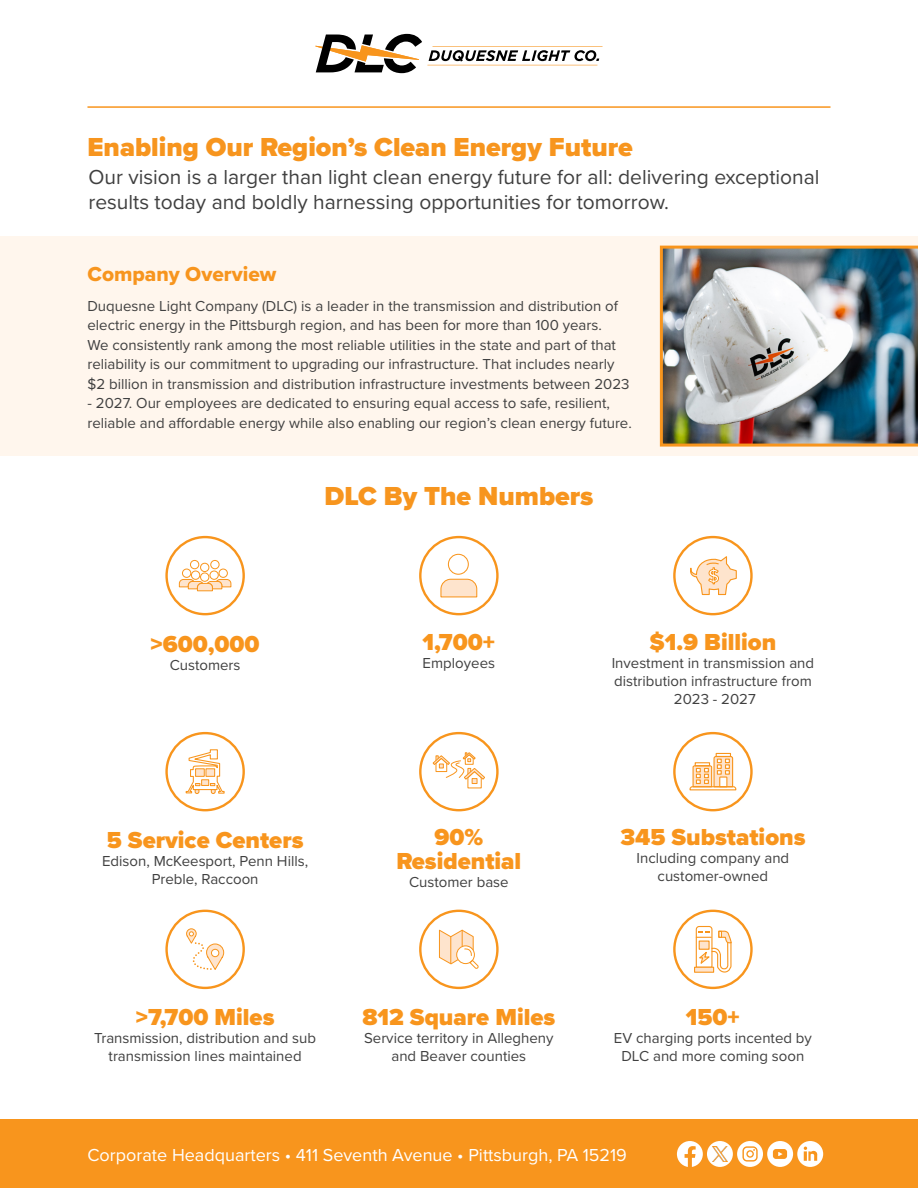
<style>
.page{position:relative;width:918px;height:1188px;background:#fff}
.page>*{position:absolute;margin:0;border:0;box-sizing:border-box;transform-origin:0 0}
.t1{font:900 27px "Proxima Nova";color:#f7951e}
.t2{font:900 24px/24px "Proxima Nova";color:#f8951d;text-align:center}
.t3{font:900 24px "Proxima Nova";color:#f7951e}
.t4{font:21px/25.2px "Proxima Nova";color:#404040}
.t5{font:21px "Proxima Nova Extrabld";color:#f7951e}
.t6{font:18px "Proxima Nova";color:#fff}
.t7{font:15px/18px "Proxima Nova";color:#404040;text-align:center}
</style>
<div class="page">
<div style="left:0;top:237px;width:918px;height:219px;background:#fff6ed"></div>
<div style="left:0;top:1120px;width:918px;height:68px;background:#f8951d"></div>
<img style="left:660px;top:246px;width:258px;height:201px">
<svg style="left:677px;top:1141px;width:26px;height:26px"></svg>
<svg style="left:737px;top:1141px;width:86px;height:26px"></svg>
<div style="left:210px;top:571px;width:9px;height:9px;border:1px solid #f8951d;border-radius:50%"></div>
<div style="left:191px;top:571px;width:9px;height:9px;border:1px solid #f8951d;border-radius:50%"></div>
<div style="left:182px;top:569px;width:9px;height:9px;border:1px solid #f8951d;border-radius:50%"></div>
<div style="left:219px;top:569px;width:9px;height:9px;border:1px solid #f8951d;border-radius:50%"></div>
<div style="left:200px;top:563px;width:9px;height:9px;border:1px solid #f8951d;border-radius:50%"></div>
<div style="left:210px;top:560px;width:10px;height:9px;border:1px solid #f8951d;border-radius:50%"></div>
<div style="left:190px;top:560px;width:9px;height:9px;border:1px solid #f8951d;border-radius:50%"></div>
<svg style="left:179px;top:579px;width:53px;height:13px"></svg>
<div style="left:200px;top:573px;width:9px;height:9px;border:1px solid #f8951d;border-radius:50%"></div>
<div style="left:165px;top:536px;width:80px;height:79px;border:2px solid #f8951d;border-radius:50%"></div>
<div style="left:419px;top:536px;width:80px;height:79px;border:2px solid #f8951d;border-radius:50%"></div>
<svg style="left:440px;top:578px;width:38px;height:20px"></svg>
<div style="left:448px;top:554px;width:21px;height:21px;border:1px solid #f8951d;border-radius:50%"></div>
<div style="left:419px;top:732px;width:80px;height:79px;border:2px solid #f8951d;border-radius:50%"></div>
<svg style="left:432px;top:753px;width:53px;height:36px"></svg>
<div style="left:419px;top:910px;width:80px;height:79px;border:2px solid #f8951d;border-radius:50%"></div>
<svg style="left:439px;top:929px;width:40px;height:40px"></svg>
<div style="left:165px;top:732px;width:80px;height:79px;border:2px solid #f8951d;border-radius:50%"></div>
<svg style="left:185px;top:749px;width:40px;height:45px"></svg>
<div style="left:165px;top:910px;width:80px;height:79px;border:2px solid #f8951d;border-radius:50%"></div>
<svg style="left:186px;top:928px;width:39px;height:42px"></svg>
<div style="left:673px;top:732px;width:80px;height:79px;border:2px solid #f8951d;border-radius:50%"></div>
<div style="left:716px;top:753px;width:15px;height:4px;border:1px solid #f8951d"></div>
<svg style="left:689px;top:755px;width:48px;height:36px"></svg>
<div style="left:673px;top:910px;width:80px;height:79px;border:2px solid #f8951d;border-radius:50%"></div>
<div style="left:694px;top:967px;width:20px;height:6px;border:1px solid #f8951d"></div>
<svg style="left:695px;top:925px;width:37px;height:48px"></svg>
<div style="left:673px;top:536px;width:80px;height:79px;border:2px solid #f8951d;border-radius:50%"></div>
<svg style="left:690px;top:556px;width:47px;height:40px"></svg>
<hr style="left:87px;top:106px;width:744px;height:2px;background:#f8951d">
<div style="left:707px;top:1141px;width:26px;height:26px;background:#fff;border-radius:50%"></div>
<img style="left:713px;top:1147px;width:14px;height:14px">
<svg style="left:315px;top:34px;width:284px;height:39px"></svg>
<hr style="left:432px;top:46px;width:171px;height:1px;background:#f8951d">
<h1 class="t1" style="left:88px;top:127px;width:547px">Enabling Our Region’s Clean Energy Future</h1>
<h3 class="t4" style="left:88px;top:163px;width:733px">Our vision is a larger than light clean energy future for all: delivering exceptional results today and boldly harnessing opportunities for tomorrow.</h3>
<h3 class="t5" style="left:87px;top:258px;width:190px">Company Overview</h3>
<p class="t7" style="left:87px;top:295px;width:544px;line-height:19.5px;text-align:left">Duquesne Light Company (DLC) is a leader in the transmission and distribution of electric energy in the Pittsburgh region, and has been for more than 100 years.<br>We consistently rank among the most reliable utilities in the state and part of that reliability is our commitment to upgrading our infrastructure. That includes nearly $2 billion in transmission and distribution infrastructure investments between 2023</p>
<p class="t7" style="left:87px;top:393px;width:546px;line-height:19.5px;text-align:left">- 2027. Our employees are dedicated to ensuring equal access to safe, resilient, reliable and affordable energy while also enabling our region’s clean energy future.</p>
<h2 class="t2" style="left:151px;top:632px;width:111px">&gt;600,000</h2>
<p class="t7" style="left:170px;top:655px;width:72px">Customers</p>
<h1 class="t1" style="left:324px;top:475px;width:271px">DLC By The Numbers</h1>
<h2 class="t2" style="left:423px;top:630px;width:74px">1,700+</h2>
<p class="t7" style="left:423px;top:653px;width:74px">Employees</p>
<h2 class="t2" style="left:650px;top:630px;width:128px">$1.9 Billion</h2>
<p class="t7" style="left:612px;top:653px;width:204px">Investment in transmission and distribution infrastructure from<br>2023 - 2027</p>
<h2 class="t2" style="left:107px;top:827px;width:198px">5 Service Centers</h2>
<p class="t7" style="left:102px;top:851px;width:208px">Edison, McKeesport, Penn Hills,<br>Preble, Raccoon</p>
<h2 class="t2" style="left:396px;top:825px;width:126px">90%<br>Residential</h2>
<p class="t7" style="left:409px;top:873px;width:101px">Customer base</p>
<h2 class="t2" style="left:136px;top:1005px;width:140px">&gt;7,700 Miles</h2>
<p class="t7" style="left:94px;top:1028px;width:223px">Transmission, distribution and sub transmission lines maintained</p>
<h2 class="t2" style="left:362px;top:1005px;width:194px">812 Square Miles</h2>
<p class="t7" style="left:364px;top:1028px;width:191px">Service territory in Allegheny and Beaver counties</p>
<h2 class="t2" style="left:620px;top:825px;width:187px">345 Substations</h2>
<p class="t7" style="left:637px;top:849px;width:154px">Including company and customer-owned</p>
<h2 class="t3" style="left:686px;top:999px;width:55px">150+</h2>
<p class="t7" style="left:614px;top:1028px;width:200px">EV charging ports incented by<br>DLC and more coming soon</p>
<p class="t6" style="left:87px;top:1142px;width:541px">Corporate Headquarters • 411 Seventh Avenue • Pittsburgh, PA 15219</p>
</div>
